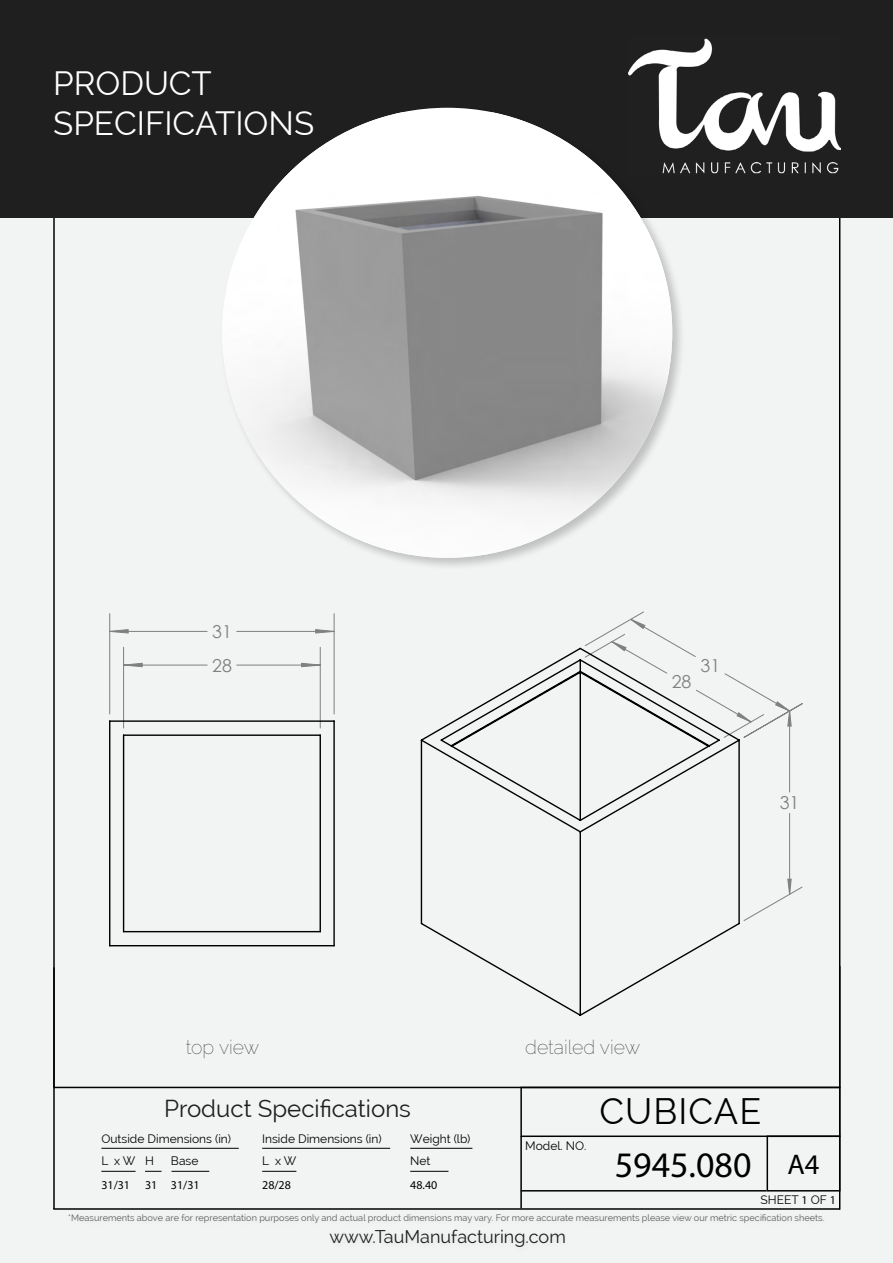
<style>
.page{position:relative;width:893px;height:1263px;background:#fff}
.page>*{position:absolute;margin:0;border:0;box-sizing:border-box;transform-origin:0 0}
.t1{font:36px "Myriad Pro";color:#000}
.t2{font:36px "Raleway";letter-spacing:.03em;color:#000}
.t3{font:33px "Raleway";color:#fff}
.t4{font:28.5px "Myriad Pro";color:#000}
.t5{font:24px "Raleway";color:#201f20}
.t6{font:100 19.5px "Raleway";color:#201f20}
.t7{font:18px "Raleway";color:#201f20}
.t8{font:17.85px/33.8px "Century Gothic";color:#808080}
.t9{font:12px "Raleway";color:#000}
.t10{font:12px "Myriad Pro";color:#000}
.t11{font:9.15px "Raleway";color:#5f5e5d}
.s1{font-family:"Myriad Pro"}
</style>
<div class="page">
<div style="left:0;top:217px;width:893px;height:1046px;background:#f2f4f4"></div>
<hr style="left:53px;top:1208px;width:787px;height:2px;background:#000">
<hr style="left:839px;top:966px;width:1px;height:244px;background:#000">
<hr style="left:53px;top:967px;width:2px;height:242px;background:#000">
<hr style="left:521px;top:1190px;width:245px;height:1px;background:#000">
<div style="left:0;top:0;width:893px;height:217px;background:#201f20"></div>
<hr style="left:520px;top:1136px;width:2px;height:72px;background:#000">
<div style="left:219px;top:105px;width:467px;height:466px;background:#000;opacity:.21"></div>
<img style="left:222px;top:112px;width:450px;height:446px">
<svg style="left:110px;top:619px;width:681px;height:275px"></svg>
<hr style="left:320px;top:735px;width:1px;height:197px;background:#000">
<hr style="left:110px;top:720px;width:224px;height:2px;background:#000">
<hr style="left:124px;top:734px;width:196px;height:2px;background:#000">
<hr style="left:333px;top:721px;width:2px;height:225px;background:#000">
<hr style="left:109px;top:721px;width:1px;height:225px;background:#000">
<hr style="left:123px;top:735px;width:1px;height:197px;background:#000">
<hr style="left:110px;top:945px;width:224px;height:1px;background:#000">
<hr style="left:124px;top:931px;width:196px;height:1px;background:#000">
<svg style="left:419px;top:646px;width:322px;height:370px"></svg>
<div style="left:766px;top:1135px;width:74px;height:56px;border:2px solid #000"></div>
<hr style="left:101px;top:1148px;width:138px;height:1px;background:#000">
<hr style="left:410px;top:1171px;width:38px;height:1px;background:#000">
<svg style="left:145px;top:1171px;width:17px;height:1px"></svg>
<hr style="left:262px;top:1148px;width:128px;height:1px;background:#000">
<hr style="left:410px;top:1148px;width:62px;height:1px;background:#000">
<hr style="left:101px;top:1171px;width:35px;height:1px;background:#000">
<hr style="left:262px;top:1171px;width:34px;height:1px;background:#000">
<hr style="left:171px;top:1171px;width:38px;height:1px;background:#000">
<div style="left:520px;top:1087px;width:320px;height:50px;border:1px solid #000"></div>
<div style="left:64px;top:1209px;width:767px;height:21px;background:#f1f3f3"></div>
<img style="left:628px;top:38px;width:212px;height:136px">
<p class="t3" style="left:53px;top:65px;width:160px">PRODUCT</p>
<p class="t3" style="left:53px;top:104px;width:262px">SPECIFICATIONS</p>
<p class="t8" style="left:212px;top:614px;width:21px">31<br>28</p>
<p class="t8" style="left:672px;top:665px;width:21px">28</p>
<p class="t8" style="left:700px;top:648px;width:21px">31</p>
<p class="t8" style="left:780px;top:786px;width:21px">31</p>
<p class="t6" style="left:186px;top:1036px;width:75px">top view</p>
<p class="t6" style="left:525px;top:1036px;width:116px">detailed view</p>
<p class="t5" style="left:164px;top:1095px;width:248px">Product Specifications</p>
<p class="t9" style="left:101px;top:1131px;width:131px">Outside Dimensions (in)</p>
<p class="t9" style="left:262px;top:1131px;width:121px">Inside Dimensions (in)</p>
<p class="t9" style="left:410px;top:1131px;width:62px">Weight (lb)</p>
<p class="t9" style="left:101px;top:1154px;width:36px">L x W</p>
<p class="t9" style="left:145px;top:1154px;width:10px">H</p>
<p class="t9" style="left:171px;top:1154px;width:29px">αBase</p>
<p class="t9" style="left:262px;top:1154px;width:36px">L x W</p>
<p class="t9" style="left:410px;top:1154px;width:22px">Net</p>
<p class="t10" style="left:101px;top:1177px;width:30px">31/31</p>
<p class="t10" style="left:145px;top:1177px;width:14px">31</p>
<p class="t10" style="left:171px;top:1177px;width:30px">31/31</p>
<p class="t10" style="left:262px;top:1177px;width:30px">28/28</p>
<p class="t10" style="left:410px;top:1177px;width:29px">48.40</p>
<p class="t9" style="left:525px;top:1138px;width:63px">Model. NO.</p>
<p class="t2" style="left:599px;top:1091px;width:163px">CUBICAE</p>
<p class="t1" style="left:615px;top:1143px;width:138px">5945.080</p>
<p class="t4" style="left:787px;top:1147px;width:34px">A4</p>
<p class="t9" style="left:760px;top:1193px;width:77px">SHEET <span class="s1">1</span> OF <span class="s1">1</span></p>
<p class="t11" style="left:68px;top:1213px;width:758px">*Measurements above are for representation purposes only and actual product dimensions may vary. For more accurate measurements please view our metric specification sheets.</p>
<p class="t7" style="left:329px;top:1226px;width:238px">www.TauManufacturing.com</p>
</div>
